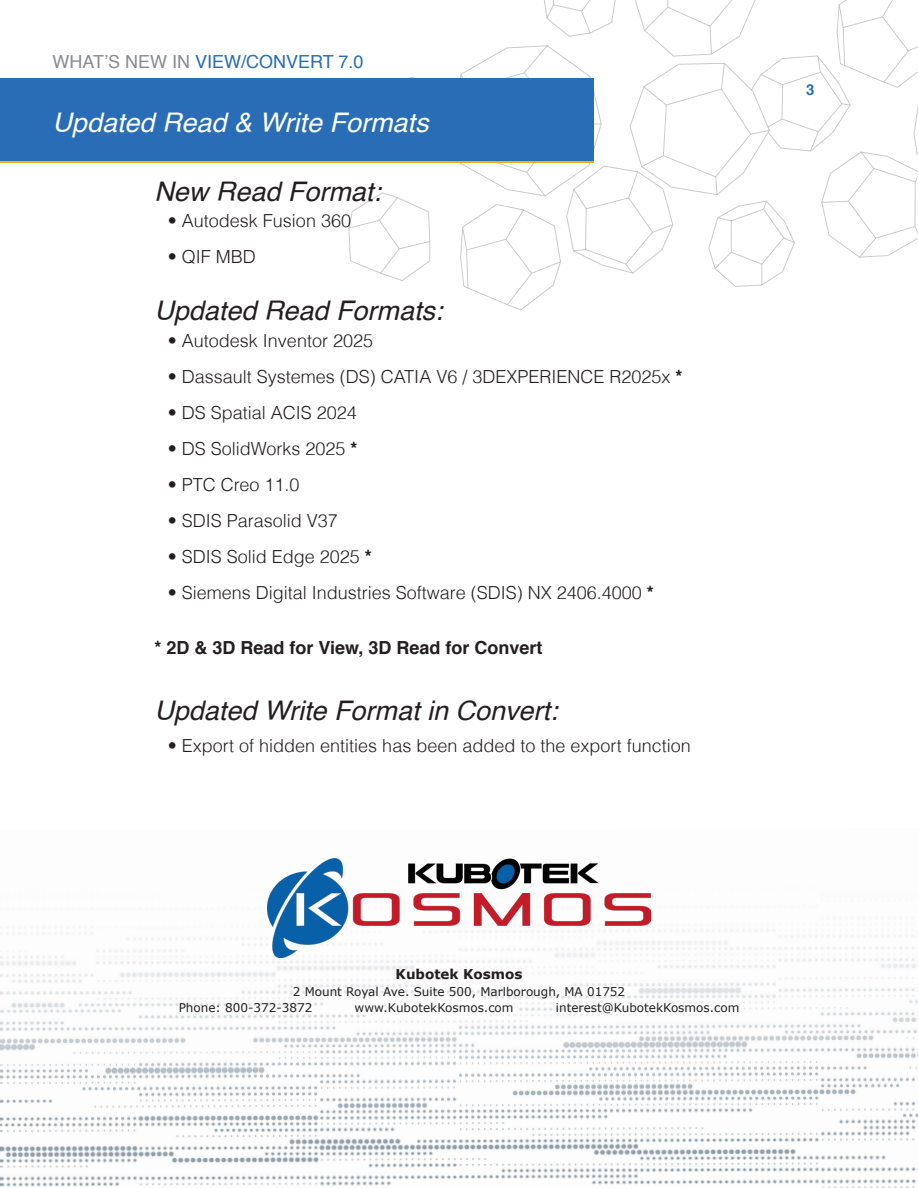
<style>
.page{position:relative;width:918px;height:1188px;background:#fff}
.page>*{position:absolute;margin:0;border:0;box-sizing:border-box;transform-origin:0 0}
.t1{font:italic 27px "Helvetica";color:#231f20}
.t2{font:italic 27px "Helvetica";color:#fff}
.t3{font:300 18px "Helvetica";color:#231f20}
.t4{font:700 18px "Helvetica";color:#231f20}
.t5{font:18px "Helvetica";color:#296db6}
.t6{font:700 15px "Helvetica";color:#296db6}
.t7{font:700 13.5px "Verdana";color:#231f20}
.t8{font:12px "Verdana";color:#231f20}
.s1{color:#8a8c8f}
.s2{font-weight:700}
</style>
<div class="page">
<img style="left:0;top:858px;width:918px;height:330px">
<svg style="left:349px;top:0;width:569px;height:310px"></svg>
<div style="left:0;top:78px;width:594px;height:83px;background:#296db6"></div>
<hr style="left:0;top:161px;width:594px;height:2px;background:#fea30c">
<img style="left:267px;top:859px;width:384px;height:98px">
<p class="t5" style="left:52px;top:48px;width:313px"><span class="s1">WHAT’S NEW IN</span> VIEW/CONVERT 7.0</p>
<p class="t2" style="left:52px;top:101px;width:378px">Updated Read &amp; Write Formats</p>
<p class="t1" style="left:154px;top:171px;width:228px">New Read Format:</p>
<p class="t3" style="left:168px;top:209px;width:185px">• Autodesk Fusion 360</p>
<p class="t3" style="left:168px;top:245px;width:90px">• QIF MBD</p>
<p class="t1" style="left:154px;top:289px;width:290px">Updated Read Formats:</p>
<p class="t3" style="left:168px;top:329px;width:207px">• Autodesk Inventor 2025</p>
<p class="t3" style="left:168px;top:365px;width:516px">• Dassault Systemes (DS) CATIA V6 / 3DEXPERIENCE R2025x <span class="s2">*</span></p>
<p class="t3" style="left:168px;top:401px;width:191px">• DS Spatial ACIS 2024</p>
<p class="t3" style="left:168px;top:437px;width:191px">• DS SolidWorks 2025 <span class="s2">*</span></p>
<p class="t3" style="left:168px;top:473px;width:133px">• PTC Creo 11.0</p>
<p class="t3" style="left:168px;top:509px;width:172px">• SDIS Parasolid V37</p>
<p class="t3" style="left:168px;top:545px;width:206px">• SDIS Solid Edge 2025 <span class="s2">*</span></p>
<p class="t3" style="left:168px;top:581px;width:487px">• Siemens Digital Industries Software (SDIS) NX 2406.4000 <span class="s2">*</span></p>
<p class="t4" style="left:154px;top:633px;width:390px">* 2D &amp; 3D Read for View, 3D Read for Convert</p>
<p class="t1" style="left:154px;top:689px;width:405px">Updated Write Format in Convert:</p>
<p class="t3" style="left:168px;top:735px;width:524px">• Export of hidden entities has been added to the export function</p>
<p class="t6" style="left:806px;top:78px;width:10px">3</p>
<p class="t7" style="left:396px;top:965px;width:128px">Kubotek Kosmos</p>
<p class="t8" style="left:293px;top:983px;width:334px">2 Mount Royal Ave. Suite 500, Marlborough, MA 01752</p>
<p class="t8" style="left:179px;top:999px;width:135px">Phone: 800-372-3872</p>
<p class="t8" style="left:355px;top:999px;width:160px">www.KubotekKosmos.com</p>
<p class="t8" style="left:556px;top:999px;width:185px">interest@KubotekKosmos.com</p>
</div>
